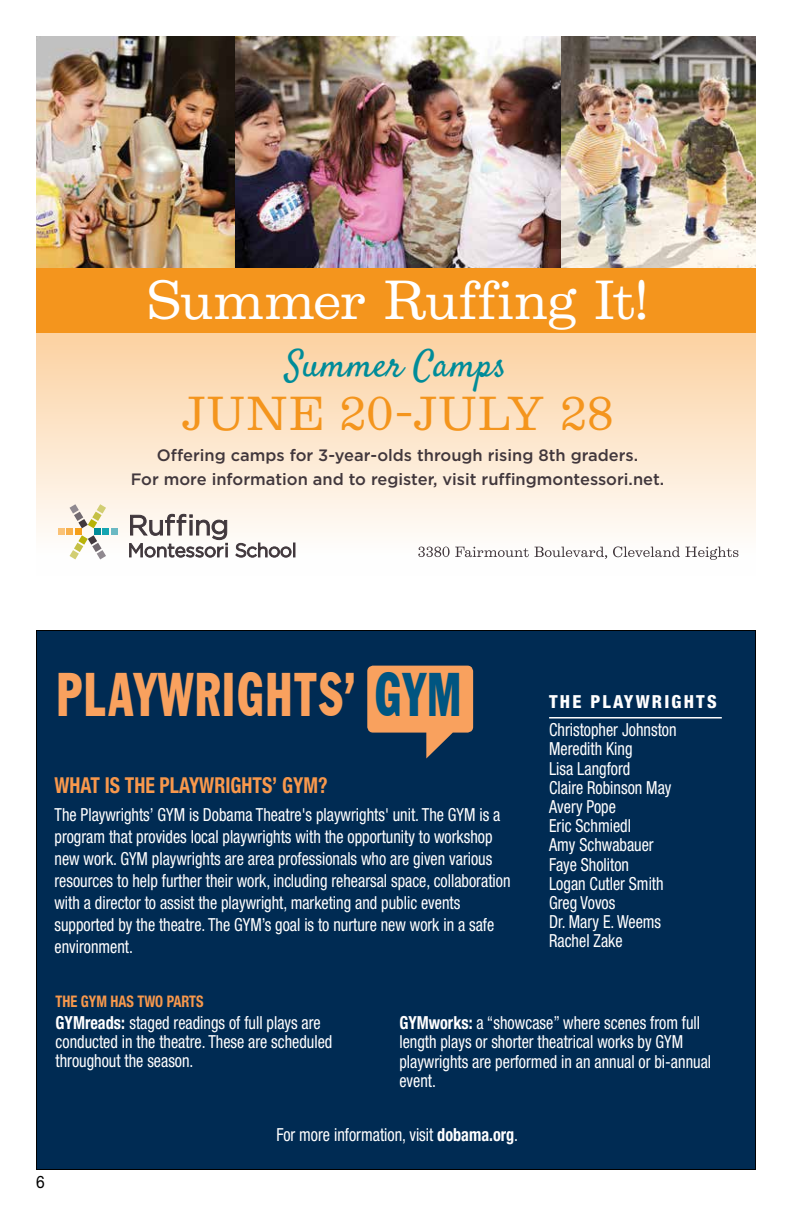
<style>
.page{position:relative;width:792px;height:1224px;background:#fff}
.page>*{position:absolute;margin:0;border:0;box-sizing:border-box;transform-origin:0 0}
.t1{font:condensed 60px "Franklin Gothic BT";letter-spacing:.04em;color:#f9a15e;scale:.75 1}
.t2{font:49.8px "Belizio";letter-spacing:-.005em;color:#fff}
.t3{font:43.2px "Belizio";letter-spacing:.015em;color:#f4951d}
.t4{font:37.2px "Satisfy";color:#008c99}
.t5{font:700 condensed 22px "Helvetica Neue LT Pro";color:#f8984c;scale:.9 1}
.t6{font:condensed 18px/19.2px "Helvetica Neue LT Pro";color:#fff;scale:.9 1}
.t7{font:800 condensed 18px "Helvetica Neue LT Pro";letter-spacing:.12em;color:#fff}
.t8{font:17.2px "Helvetica Neue LT Pro";color:#000;scale:.9 1}
.t9{font:500 16.4px/24.4px "Gotham";color:#41373c;text-align:center}
.t10{font:700 condensed 16px "Helvetica Neue LT Pro";color:#f8984c;scale:.9 1}
.s1{color:#005581}
.s2{font-weight:700}
</style>
<div class="page">
<div style="left:36px;top:630px;width:720px;height:540px;background:#002b53"></div>
<hr style="left:549px;top:717px;width:173px;height:2px;background:#fff">
<svg style="left:367px;top:666px;width:106px;height:93px"></svg>
<img style="left:234px;top:36px;width:327px;height:233px">
<img style="left:561px;top:36px;width:195px;height:233px">
<div style="left:36px;top:327px;width:720px;height:249px;background:linear-gradient(to bottom,#fcd19f,#feffff)"></div>
<img style="left:36px;top:36px;width:198px;height:233px">
<svg style="left:418px;top:546px;width:320px;height:14px"></svg>
<svg style="left:129px;top:514px;width:166px;height:43px"></svg>
<div style="left:58px;top:528px;width:7px;height:7px;background:#fac276"></div>
<div style="left:66px;top:528px;width:7px;height:7px;background:#f8b04b"></div>
<div style="left:75px;top:528px;width:7px;height:7px;background:#f59f1a"></div>
<svg style="left:70px;top:504px;width:36px;height:24px"></svg>
<svg style="left:70px;top:535px;width:36px;height:24px"></svg>
<div style="left:111px;top:528px;width:7px;height:7px;background:#6bb9c3"></div>
<div style="left:102px;top:528px;width:7px;height:7px;background:#15a5b1"></div>
<div style="left:94px;top:528px;width:7px;height:7px;background:#008c99"></div>
<div style="left:36px;top:269px;width:720px;height:64px;background:#f4951d"></div>
<h2 class="t2" style="left:146px;top:269px;width:504px">Summer Ruffing It!</h2>
<h3 class="t4" style="left:285px;top:341px;width:223px">Summer Camps</h3>
<h3 class="t3" style="left:181px;top:387px;width:434px">JUNE 20-JULY 28</h3>
<p class="t9" style="left:131px;top:442px;width:535px">Offering camps for 3-year-olds through rising 8th graders.<br>For more information and to register, visit ruffingmontessori.net.</p>
<h1 class="t1" style="left:57px;top:656px;width:541px">PLAYWRIGHTS’ <span class="s1">GYM</span></h1>
<p class="t5" style="left:54px;top:772px;width:305px">WHAT IS THE PLAYWRIGHTS’ GYM?</p>
<p class="t6" style="left:54px;top:803px;width:508px;line-height:22px">The Playwrights’ GYM is Dobama Theatre's playwrights' unit. The GYM is a program that provides local playwrights with the opportunity to workshop new work. GYM playwrights are area professionals who are given various resources to help further their work, including rehearsal space, collaboration with a director to assist the playwright, marketing and public events supported by the theatre. The GYM’s goal is to nurture new work in a safe environment.</p>
<p class="t7" style="left:549px;top:690px;width:169px">THE PLAYWRIGHTS</p>
<p class="t6" style="left:549px;top:720px;width:143px">Christopher Johnston<br>Meredith King<br>Lisa Langford<br>Claire Robinson May<br>Avery Pope<br>Eric Schmiedl<br>Amy Schwabauer<br>Faye Sholiton<br>Logan Cutler Smith<br>Greg Vovos<br>Dr. Mary E. Weems<br>Rachel Zake</p>
<p class="t10" style="left:56px;top:991px;width:166px">THE GYM HAS TWO PARTS</p>
<p class="t6" style="left:56px;top:1013px;width:309px"><span class="s2">GYMreads:</span> staged readings of full plays are conducted in the theatre. These are scheduled throughout the season.</p>
<p class="t6" style="left:399px;top:1013px;width:348px"><span class="s2">GYMworks:</span> a “showcase” where scenes from full length plays or shorter theatrical works by GYM playwrights are performed in an annual or bi-annual event.</p>
<p class="t8" style="left:36px;top:1172px;width:11px">6</p>
<p class="t6" style="left:277px;top:1124px;width:270px">For more information, visit <span class="s2">dobama.org</span>.</p>
</div>
